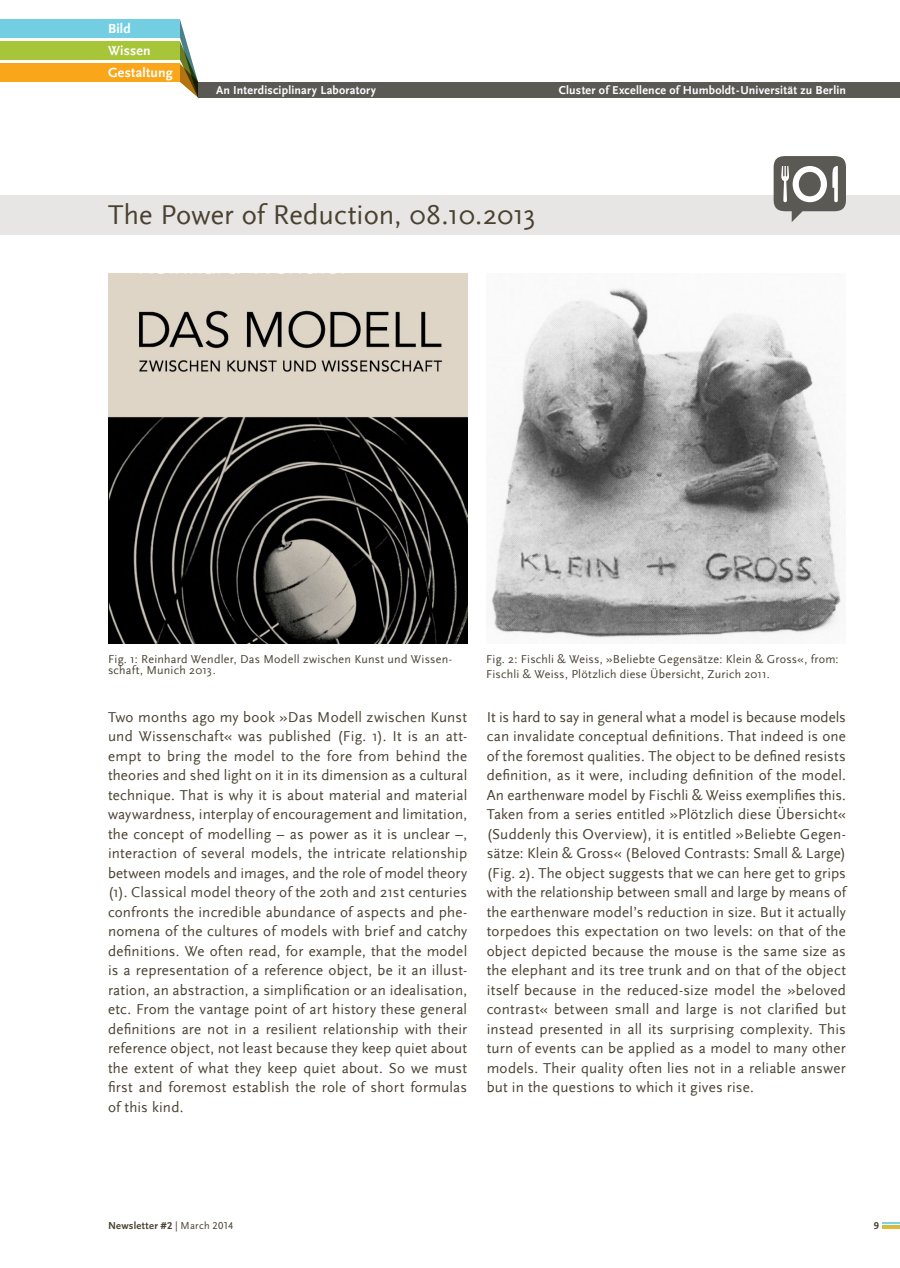
<style>
.page{position:relative;width:900px;height:1268px;background:#fff}
.page>*{position:absolute;margin:0;border:0;box-sizing:border-box;transform-origin:0 0}
.t1{font:28.5px "Scala Sans";color:#4a4131}
.t2{font:15px/19.5px "Scala Sans";letter-spacing:.015em;color:#4a4131;text-align:justify}
.t3{font:700 13.8px "Scala Sans";letter-spacing:.015em;color:#fff}
.t4{font:12px/14.7px "Scala Sans";letter-spacing:.02em;color:#4a4131}
.t5{font:700 12px "Scala Sans";letter-spacing:.02em;color:#fff}
.t6{font:10.5px "Scala Sans Bold LF";letter-spacing:.025em;color:#4a4131}
.s1{font-family:"Scala Sans Regular LF"}
</style>
<div class="page">
<svg style="left:180px;top:20px;width:18px;height:78px"></svg>
<div style="left:0;top:20px;width:180px;height:18px;background:#74cee2"></div>
<div style="left:0;top:42px;width:180px;height:18px;background:#a7c539"></div>
<div style="left:0;top:64px;width:180px;height:18px;background:#faa61a"></div>
<div style="left:198px;top:82px;width:702px;height:16px;background:#5b5954"></div>
<svg style="left:882px;top:1222px;width:18px;height:6px"></svg>
<div style="left:0;top:195px;width:900px;height:39px;background:#e4e2e0"></div>
<svg style="left:774px;top:156px;width:72px;height:66px"></svg>
<img style="left:108px;top:273px;width:360px;height:371px">
<img style="left:491px;top:288px;width:351px;height:351px">
<p class="t3" style="left:108px;top:21px;width:24px">Bild</p>
<p class="t3" style="left:108px;top:43px;width:44px">Wissen</p>
<p class="t3" style="left:108px;top:66px;width:66px">Gestaltung</p>
<p class="t5" style="left:216px;top:83px;width:161px">An Interdisciplinary Laboratory</p>
<p class="t5" style="left:559px;top:83px;width:289px">Cluster of Excellence of Humboldt-Universität zu Berlin</p>
<h1 class="t1" style="left:108px;top:199px;width:429px">The Power of Reduction, 08.10.2013</h1>
<p class="t4" style="left:108px;top:654px;width:346px;line-height:10.5px">Fig. 1: Reinhard Wendler, Das Modell zwischen Kunst und Wissen&shy;schaft, Munich 2013.</p>
<p class="t4" style="left:486px;top:652px;width:354px">Fig. 2: Fischli &amp; Weiss, »Beliebte Gegensätze: Klein &amp; Gross«, from:<br>Fischli &amp; Weiss, Plötzlich diese Übersicht, Zurich 2011.</p>
<p class="t2" style="left:108px;top:707px;width:361px">Two months ago my book »Das Modell zwischen Kunst und Wissenschaft« was published (Fig. 1). It is an att&shy;empt to bring the model to the fore from behind the theories and shed light on it in its dimension as a cultural technique. That is why it is about material and material waywardness, interplay of encouragement and limitation, the concept of modelling – as power as it is unclear –, interaction of several models, the intricate relationship between models and images, and the role of model theory (1). Classical model theory of the 20th and 21st centuries confronts the incredible abundance of aspects and phe&shy;nomena of the cultures of models with brief and catchy definitions. We often read, for example, that the model is a representation of a reference object, be it an illust&shy;ration, an abstraction, a simplification or an idealisation, etc. From the vantage point of art history these general definitions are not in a resilient relationship with their reference object, not least because they keep quiet about the extent of what they keep quiet about. So we must first and foremost establish the role of short formulas of this kind.</p>
<p class="t2" style="left:487px;top:707px;width:361px">It is hard to say in general what a model is because models can invalidate conceptual definitions. That indeed is one of the foremost qualities. The object to be defined resists definition, as it were, including definition of the model.<br>An earthenware model by Fischli &amp; Weiss exemplifies this.<br>Taken from a series entitled »Plötzlich diese Übersicht« (Suddenly this Overview), it is entitled »Beliebte Gegen&shy;sätze: Klein &amp; Gross« (Beloved Contrasts: Small &amp; Large) (Fig. 2). The object suggests that we can here get to grips with the relationship between small and large by means of the earthenware model’s reduction in size. But it actually torpedoes this expectation on two levels: on that of the object depicted because the mouse is the same size as the elephant and its tree trunk and on that of the object itself because in the reduced-size model the »beloved contrast« between small and large is not clarified but instead presented in all its surprising complexity. This turn of events can be applied as a model to many other models. Their quality often lies not in a reliable answer but in the questions to which it gives rise.</p>
<p class="t6" style="left:108px;top:1219px;width:127px">Newsletter #2 <span class="s1">| March 2014</span></p>
<p class="t6" style="left:874px;top:1219px;width:7px">9</p>
</div>
